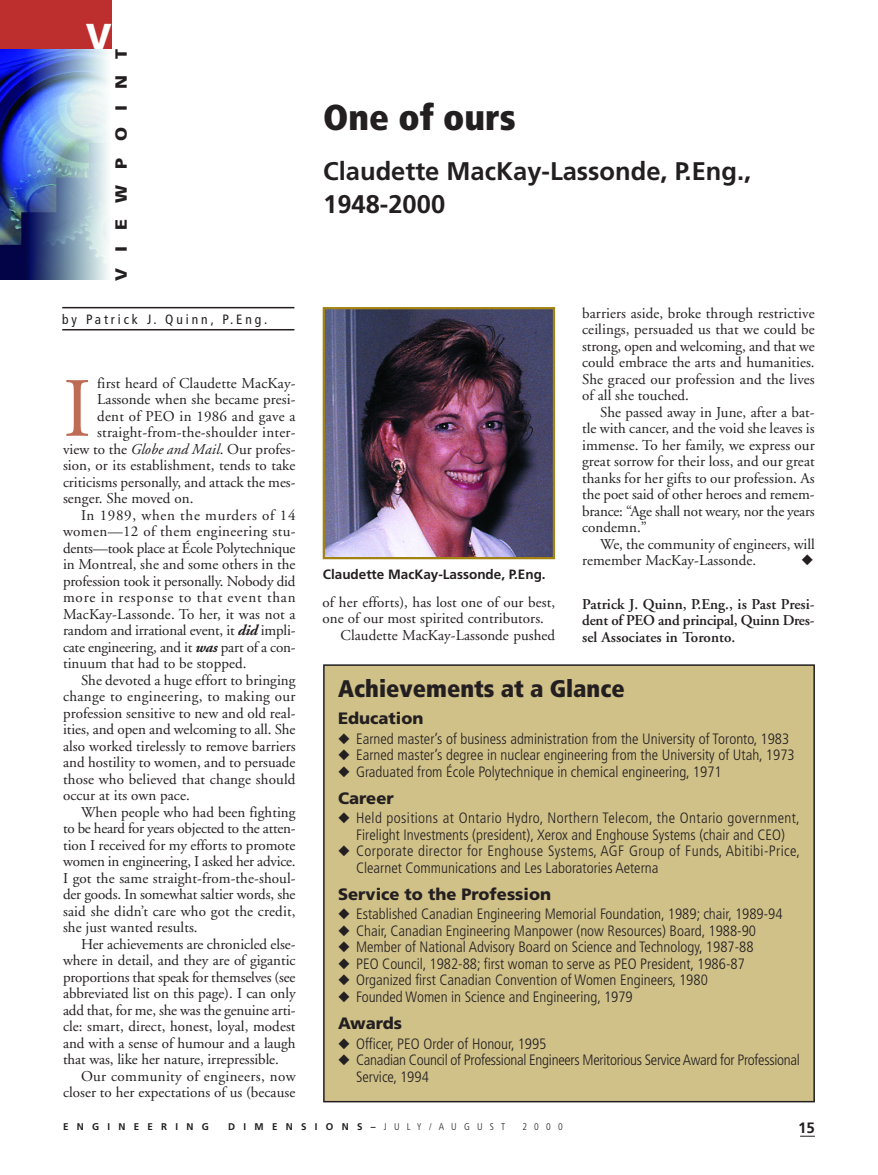
<style>
.page{position:relative;width:878px;height:1175px;background:#fff}
.page>*{position:absolute;margin:0;border:0;box-sizing:border-box;transform-origin:0 0}
.t1{font:84px "Adobe Garamond";color:#be6c54}
.t2{font:900 condensed 36px "Frutiger";color:#231f20}
.t3{font:900 36px "Frutiger";color:#fff}
.t4{font:700 25.5px/33px "Frutiger";color:#231f20}
.t5{font:900 condensed 24px "Frutiger";color:#231f20}
.t6{font:900 16.5px "Frutiger";color:#231f20}
.t7{font:900 16.2px "Frutiger";letter-spacing:.895em;color:#231f20;scale:1.11 1}
.t8{font:15px/16.5px "Adobe Garamond";letter-spacing:.005em;color:#231f20;text-align:justify}
.t9{font:300 condensed 15px/16.5px "Frutiger";color:#231f20;text-align:center}
.t10{font:15px "Adobe Garamond";letter-spacing:-.015em;color:#231f20}
.t11{font:300 condensed 15px/16.5px "Frutiger";letter-spacing:.025em;color:#231f20}
.t12{font:600 15px/16.5px "Adobe Garamond";letter-spacing:-.015em;color:#231f20;text-align:justify}
.t13{font:300 condensed 15px/16.5px "Frutiger";letter-spacing:-.02em;color:#231f20}
.t14{font:15px "Adobe Garamond";letter-spacing:.025em;color:#231f20}
.t15{font:15px "Adobe Garamond";letter-spacing:.055em;color:#231f20}
.t16{font:15px "Adobe Garamond";letter-spacing:.045em;color:#231f20}
.t17{font:700 15px "Frutiger";color:#231f20}
.t18{font:700 13.5px "Frutiger";color:#231f20}
.t19{font:condensed 13.5px "Frutiger";letter-spacing:.215em;color:#231f20}
.t20{font:700 9.75px "Frutiger";letter-spacing:.85em;color:#231f20}
.t21{font:300 condensed 9.75px "Frutiger";color:#231f20}
.s1{font-style:italic}
.s2{font-weight:700;font-style:italic}
.s3{font-weight:300;font-stretch:condensed}
</style>
<div class="page">
<svg style="left:800px;top:1135px;width:14px;height:1px"></svg>
<img style="left:1px;top:49px;width:108px;height:230px">
<div style="left:1px;top:0;width:110px;height:49px;background:#bd2e2e"></div>
<hr style="left:62px;top:307px;width:232px;height:1px;background:#231f20">
<hr style="left:62px;top:329px;width:232px;height:1px;background:#231f20">
<div style="left:324px;top:665px;width:490px;height:436px;background:#d0c189"></div>
<div style="left:323px;top:664px;width:491px;height:438px;border:2px solid #231f20"></div>
<img style="left:325px;top:310px;width:227px;height:246px">
<div style="left:322px;top:307px;width:233px;height:252px;border:2px solid #a18213"></div>
<h2 class="t3" style="left:86px;top:22px;width:27px">V</h2>
<p class="t7" style="left:115px;top:281px;width:210px;rotate:-90deg">VIEWPOINT</p>
<p class="t19" style="left:62px;top:313px;width:207px">by Patrick J. Quinn, P.Eng.</p>
<p class="t8" style="left:97px;top:376px;width:200px">first heard of Claudette MacKay-</p>
<p class="t8" style="left:97px;top:392px;width:200px">Lassonde when she became presi-</p>
<p class="t8" style="left:97px;top:409px;width:200px">dent of PEO in 1986 and gave a</p>
<p class="t8" style="left:97px;top:425px;width:200px">straight-from-the-shoulder inter-</p>
<p class="t8" style="left:63px;top:442px;width:234px">view to the <span class="s1">Globe and Mail</span>. Our profes-</p>
<p class="t8" style="left:63px;top:458px;width:234px">sion, or its establishment, tends to take</p>
<p class="t8" style="left:63px;top:475px;width:234px">criticisms personally, and attack the mes-</p>
<p class="t8" style="left:63px;top:491px;width:132px">senger. She moved on.</p>
<p class="t16" style="left:81px;top:509px;width:216px">In 1989, when the murders of 14</p>
<p class="t14" style="left:63px;top:525px;width:234px">women—12 of them engineering stu-</p>
<p class="t10" style="left:63px;top:542px;width:234px">dents—took place at École Polytechnique</p>
<p class="t8" style="left:63px;top:557px;width:234px">in Montreal, she and some others in the</p>
<p class="t8" style="left:63px;top:574px;width:234px">profession took it personally. Nobody did</p>
<p class="t15" style="left:63px;top:591px;width:234px">more in response to that event than</p>
<p class="t8" style="left:63px;top:607px;width:234px">MacKay-Lassonde. To her, it was not a</p>
<p class="t10" style="left:63px;top:624px;width:234px">random and irrational event, it <span class="s2">did</span> impli-</p>
<p class="t10" style="left:63px;top:641px;width:234px">cate engineering, and it <span class="s2">was</span> part of a con-</p>
<p class="t8" style="left:63px;top:656px;width:185px">tinuum that had to be stopped.</p>
<p class="t8" style="left:81px;top:673px;width:216px">She devoted a huge effort to bringing</p>
<p class="t14" style="left:63px;top:690px;width:234px">change to engineering, to making our</p>
<p class="t8" style="left:63px;top:706px;width:234px">profession sensitive to new and old real-</p>
<p class="t8" style="left:63px;top:722px;width:234px">ities, and open and welcoming to all. She</p>
<p class="t8" style="left:63px;top:739px;width:234px">also worked tirelessly to remove barriers</p>
<p class="t8" style="left:63px;top:755px;width:234px">and hostility to women, and to persuade</p>
<p class="t8" style="left:63px;top:772px;width:234px">those who believed that change should</p>
<p class="t8" style="left:63px;top:788px;width:128px">occur at its own pace.</p>
<p class="t8" style="left:81px;top:805px;width:216px">When people who had been fighting</p>
<p class="t10" style="left:63px;top:822px;width:234px">to be heard for years objected to the atten-</p>
<p class="t8" style="left:63px;top:838px;width:234px">tion I received for my efforts to promote</p>
<p class="t10" style="left:63px;top:855px;width:234px">women in engineering, I asked her advice.</p>
<p class="t8" style="left:63px;top:871px;width:234px">I got the same straight-from-the-shoul-</p>
<p class="t8" style="left:63px;top:887px;width:234px">der goods. In somewhat saltier words, she</p>
<p class="t8" style="left:63px;top:904px;width:234px">said she didn’t care who got the credit,</p>
<p class="t8" style="left:63px;top:920px;width:136px">she just wanted results.</p>
<p class="t8" style="left:81px;top:937px;width:216px">Her achievements are chronicled else-</p>
<p class="t8" style="left:63px;top:953px;width:234px">where in detail, and they are of gigantic</p>
<p class="t8" style="left:63px;top:970px;width:234px">proportions that speak for themselves (see</p>
<p class="t8" style="left:63px;top:986px;width:234px">abbreviated list on this page). I can only</p>
<p class="t10" style="left:63px;top:1004px;width:234px">add that, for me, she was the genuine arti-</p>
<p class="t8" style="left:63px;top:1019px;width:234px">cle: smart, direct, honest, loyal, modest</p>
<p class="t8" style="left:63px;top:1036px;width:234px">and with a sense of humour and a laugh</p>
<p class="t8" style="left:63px;top:1052px;width:217px">that was, like her nature, irrepressible.</p>
<p class="t14" style="left:81px;top:1070px;width:216px">Our community of engineers, now</p>
<p class="t8" style="left:63px;top:1085px;width:234px">closer to her expectations of us (because</p>
<h1 class="t1" style="left:63px;top:375px;width:30px">I</h1>
<h2 class="t2" style="left:323px;top:103px;width:194px">One of ours</h2>
<h3 class="t4" style="left:323px;top:156px;width:429px">Claudette MacKay-Lassonde, P.Eng.,<br>1948-2000</h3>
<p class="t18" style="left:323px;top:569px;width:224px">Claudette MacKay-Lassonde, P.Eng.</p>
<p class="t8" style="left:322px;top:595px;width:234px">of her efforts), has lost one of our best,</p>
<p class="t8" style="left:322px;top:611px;width:223px">one of our most spirited contributors.</p>
<p class="t8" style="left:340px;top:628px;width:216px">Claudette MacKay-Lassonde pushed</p>
<p class="t8" style="left:582px;top:306px;width:234px">barriers aside, broke through restrictive ceilings, persuaded us that we could be strong, open and welcoming, and that we could embrace the arts and humanities.<br>She graced our profession and the lives of all she touched.</p>
<p class="t8" style="left:582px;top:405px;width:234px;text-indent:18px">She passed away in June, after a bat&shy;tle with cancer, and the void she leaves is immense. To her family, we express our great sorrow for their loss, and our great thanks for her gifts to our profession. As the poet said of other heroes and remem&shy;brance: “Age shall not weary, nor the years condemn.”</p>
<p class="t8" style="left:582px;top:537px;width:234px;text-indent:18px">We, the community of engineers, will remember MacKay-Lassonde.</p>
<p class="t12" style="left:582px;top:597px;width:234px">Patrick J. Quinn, P.Eng., is Past Presi&shy;dent of PEO and principal, Quinn Dres&shy;sel Associates in Toronto.</p>
<h3 class="t5" style="left:338px;top:679px;width:288px">Achievements at a Glance</h3>
<p class="t6" style="left:338px;top:712px;width:87px">Education</p>
<p class="t9" style="left:338px;top:731px;width:452px">◆ Earned master’s of business administration from the University of Toronto, 1983</p>
<p class="t9" style="left:338px;top:748px;width:458px">◆ Earned master’s degree in nuclear engineering from the University of Utah, 1973</p>
<p class="t9" style="left:338px;top:764px;width:385px">◆ Graduated from École Polytechnique in chemical engineering, 1971</p>
<p class="t6" style="left:338px;top:791px;width:57px">Career</p>
<p class="t9" style="left:338px;top:811px;width:463px">◆ Held positions at Ontario Hydro, Northern Telecom, the Ontario government,<br>Firelight Investments (president), Xerox and Enghouse Systems (chair and CEO)</p>
<p class="t11" style="left:356px;top:844px;width:445px;text-indent:-18px">◆ Corporate director for Enghouse Systems, AGF Group of Funds, Abitibi-Price,<br>Clearnet Communications and Les Laboratories Aeterna</p>
<p class="t6" style="left:338px;top:887px;width:214px">Service to the Profession</p>
<p class="t9" style="left:338px;top:907px;width:446px">◆ Established Canadian Engineering Memorial Foundation, 1989; chair, 1989-94</p>
<p class="t9" style="left:338px;top:923px;width:419px">◆ Chair, Canadian Engineering Manpower (now Resources) Board, 1988-90</p>
<p class="t9" style="left:338px;top:940px;width:417px">◆ Member of National Advisory Board on Science and Technology, 1987-88</p>
<p class="t9" style="left:338px;top:956px;width:408px">◆ PEO Council, 1982-88; first woman to serve as PEO President, 1986-87</p>
<p class="t9" style="left:338px;top:973px;width:371px">◆ Organized first Canadian Convention of Women Engineers, 1980</p>
<p class="t9" style="left:338px;top:989px;width:296px">◆ Founded Women in Science and Engineering, 1979</p>
<p class="t6" style="left:338px;top:1016px;width:65px">Awards</p>
<p class="t9" style="left:338px;top:1036px;width:210px">◆ Officer, PEO Order of Honour, 1995</p>
<p class="t13" style="left:356px;top:1052px;width:445px;text-indent:-18px">◆ Canadian Council of Professional Engineers Meritorious Service Award for Professional<br>Service, 1994</p>
<p class="t20" style="left:63px;top:1122px;width:147px">ENGINEERING</p>
<p class="t20" style="left:228px;top:1122px;width:279px">DIMENSIONS–<span class="s3">JULY/AUGUST</span></p>
<p class="t21" style="left:522px;top:1122px;width:42px">2000</p>
<p class="t17" style="left:798px;top:1122px;width:18px">15</p>
</div>
